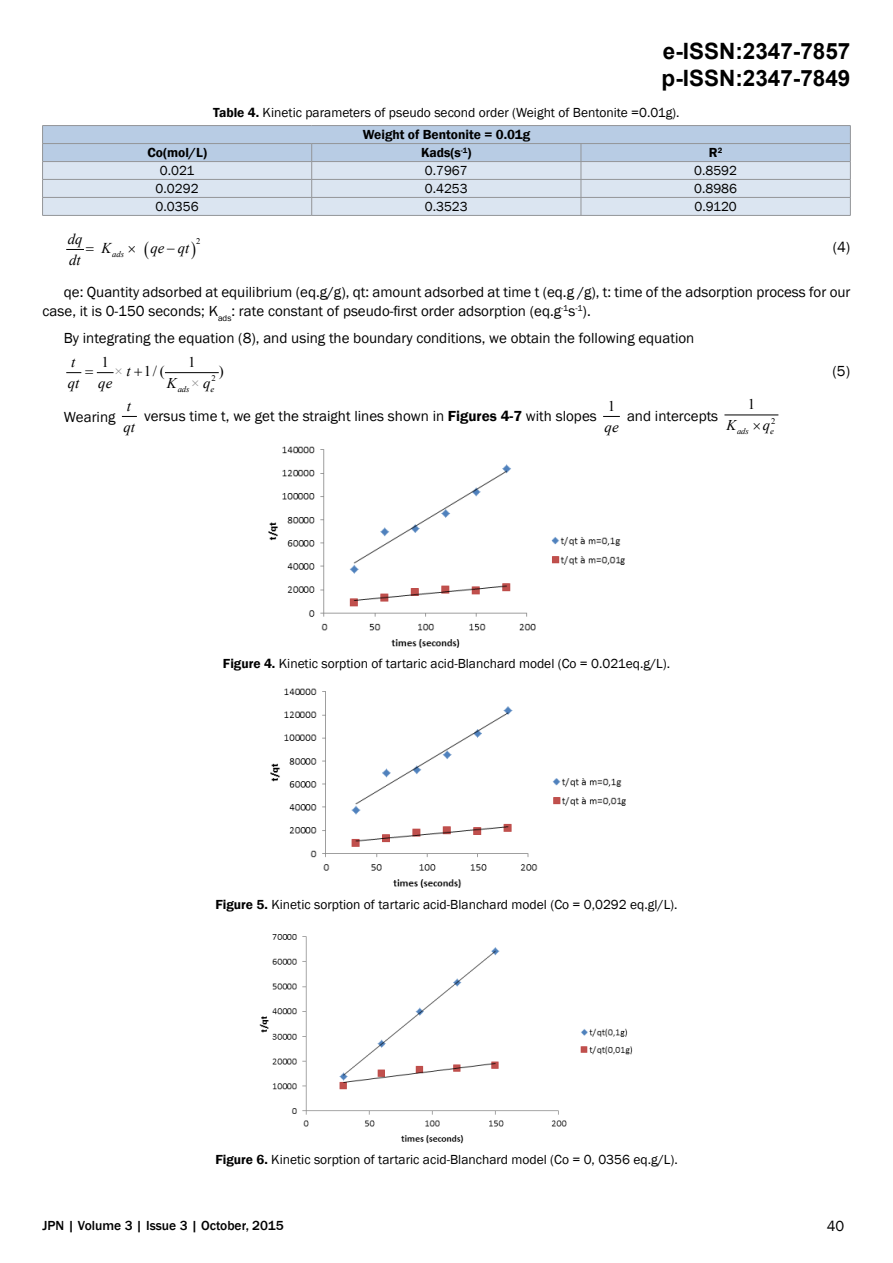
<style>
.page{position:relative;width:893px;height:1263px;background:#fff}
.page>*{position:absolute;margin:0;border:0;box-sizing:border-box;transform-origin:0 0}
.t1{font:700 22.5px/27px "Arial";color:#000}
.t2{font:15px/18.6px "Franklin Gothic";color:#000}
.t3{font:italic 15px "Times New Roman";color:#000}
.t4{font:italic 14.85px/21.1px "Times New Roman";color:#000}
.t5{font:14.85px "Times New Roman";color:#000}
.t6{font:14.85px "Times New Roman";color:#7f7f7f}
.t7{font:13.5px "Franklin Gothic";color:#000}
.t8{font:600 13.5px "Franklin Gothic";color:#000}
.t9{font:500 13.5px "Franklin Gothic";color:#000}
.t10{font:italic 8.7px "Times New Roman";color:#000}
.t11{font:8.7px "Times New Roman";color:#000}
.t12{font:italic 8.55px "Times New Roman";letter-spacing:-.005em;color:#000}
.t13{font:8.55px "Times New Roman";color:#000}
.s1{font-weight:600}
.s2{font-style:italic;color:#000}
</style>
<div class="page">
<hr style="left:43px;top:125px;width:269px;height:1px;background:#939598">
<hr style="left:312px;top:125px;width:269px;height:1px;background:#939598">
<hr style="left:581px;top:125px;width:269px;height:1px;background:#939598">
<svg style="left:42px;top:126px;width:809px;height:89px"></svg>
<hr style="left:43px;top:215px;width:269px;height:1px;background:#939598">
<hr style="left:312px;top:215px;width:269px;height:1px;background:#939598">
<hr style="left:581px;top:215px;width:269px;height:1px;background:#939598">
<hr style="left:165px;top:372px;width:53px;height:1px;background:#000">
<svg style="left:122px;top:416px;width:14px;height:1px"></svg>
<svg style="left:604px;top:416px;width:15px;height:1px"></svg>
<hr style="left:725px;top:415px;width:53px;height:1px;background:#000">
<img style="left:268px;top:446px;width:357px;height:202px">
<img style="left:270px;top:688px;width:356px;height:200px">
<img style="left:259px;top:934px;width:374px;height:210px">
<svg style="left:67px;top:249px;width:17px;height:1px"></svg>
<svg style="left:67px;top:372px;width:46px;height:2px"></svg>
<h1 class="t1" style="left:662px;top:38px;width:190px">e-ISSN:2347-7857 p-ISSN:2347-7849</h1>
<p class="t7" style="left:213px;top:104px;width:468px"><span class="s1">Table 4.</span> Kinetic parameters of pseudo second order (Weight of Bentonite =0.01g).</p>
<p class="t8" style="left:363px;top:126px;width:169px">Weight of Bentonite = 0.01g</p>
<p class="t8" style="left:147px;top:144px;width:61px">Co(mol/L)</p>
<p class="t8" style="left:421px;top:144px;width:52px">Kads(s<sup>-1</sup>)</p>
<p class="t8" style="left:709px;top:144px;width:15px">R<sup>2</sup></p>
<p class="t7" style="left:160px;top:162px;width:36px">0.021</p>
<p class="t7" style="left:425px;top:162px;width:44px">0.7967</p>
<p class="t7" style="left:694px;top:162px;width:44px">0.8592</p>
<p class="t7" style="left:156px;top:180px;width:44px">0.0292</p>
<p class="t7" style="left:425px;top:180px;width:44px">0.4253</p>
<p class="t7" style="left:694px;top:180px;width:44px">0.8986</p>
<p class="t7" style="left:156px;top:198px;width:44px">0.0356</p>
<p class="t7" style="left:425px;top:198px;width:44px">0.3523</p>
<p class="t7" style="left:694px;top:198px;width:44px">0.9120</p>
<p class="t3" style="left:68px;top:228px;width:16px">dq</p>
<p class="t11" style="left:196px;top:235px;width:6px">2</p>
<p class="t2" style="left:833px;top:238px;width:19px">(4)</p>
<p class="t2" style="left:43px;top:283px;width:809px;text-indent:21px">qe: Quantity adsorbed at equilibrium (eq.g/g), qt: amount adsorbed at time t (eq.g /g), t: time of the adsorption process for our case, it is 0-150 seconds; K<sub>ads</sub>: rate constant of pseudo-first order adsorption (eq.g<sup>-1</sup>s<sup>-1</sup>).</p>
<p class="t2" style="left:64px;top:329px;width:632px">By integrating the equation (8), and using the boundary conditions, we obtain the following equation</p>
<p class="t13" style="left:211px;top:373px;width:6px">2</p>
<p class="t3" style="left:102px;top:238px;width:11px">K</p>
<p class="t3" style="left:150px;top:238px;width:40px">qe qt</p>
<p class="t10" style="left:112px;top:248px;width:13px">ads</p>
<p class="t3" style="left:69px;top:250px;width:13px">dt</p>
<p class="t5" style="left:101px;top:352px;width:9px">1</p>
<p class="t5" style="left:188px;top:352px;width:9px">1</p>
<p class="t6" style="left:114px;top:361px;width:18px">×<span class="s2">t</span></p>
<p class="t5" style="left:144px;top:361px;width:23px">1/(</p>
<p class="t5" style="left:219px;top:361px;width:6px">)</p>
<p class="t6" style="left:191px;top:373px;width:21px">×<span class="s2">q</span></p>
<p class="t4" style="left:68px;top:351px;width:13px">t qt</p>
<p class="t2" style="left:833px;top:362px;width:19px">(5)</p>
<p class="t4" style="left:98px;top:372px;width:16px">qe</p>
<p class="t4" style="left:167px;top:372px;width:12px">K</p>
<p class="t12" style="left:178px;top:384px;width:13px">ads</p>
<p class="t12" style="left:211px;top:384px;width:5px">e</p>
<p class="t2" style="left:64px;top:407px;width:53px">Wearing</p>
<p class="t4" style="left:123px;top:395px;width:13px">t qt</p>
<p class="t2" style="left:144px;top:407px;width:454px">versus time t, we get the straight lines shown in <span class="s1">Figures 4-7</span> with slopes</p>
<p class="t5" style="left:608px;top:396px;width:9px">1</p>
<p class="t4" style="left:605px;top:416px;width:16px">qe</p>
<p class="t5" style="left:748px;top:394px;width:9px">1</p>
<p class="t2" style="left:627px;top:407px;width:93px">and intercepts</p>
<p class="t13" style="left:771px;top:415px;width:6px">2</p>
<p class="t4" style="left:726px;top:414px;width:11px">K</p>
<p class="t4" style="left:763px;top:414px;width:9px">q</p>
<p class="t12" style="left:737px;top:426px;width:13px">ads</p>
<p class="t12" style="left:770px;top:426px;width:5px">e</p>
<p class="t7" style="left:223px;top:655px;width:449px"><span class="s1">Figure 4.</span> Kinetic sorption of tartaric acid-Blanchard model (Co = 0.021eq.g/L).</p>
<p class="t7" style="left:215px;top:896px;width:464px"><span class="s1">Figure 5.</span> Kinetic sorption of tartaric acid-Blanchard model (Co = 0,0292 eq.gl/L).</p>
<p class="t7" style="left:215px;top:1151px;width:464px"><span class="s1">Figure 6.</span> Kinetic sorption of tartaric acid-Blanchard model (Co = 0, 0356 eq.g/L).</p>
<p class="t9" style="left:43px;top:1217px;width:243px">JPN | Volume 3 | Issue 3 | October, 2015</p>
<p class="t2" style="left:827px;top:1217px;width:19px">40</p>
</div>
